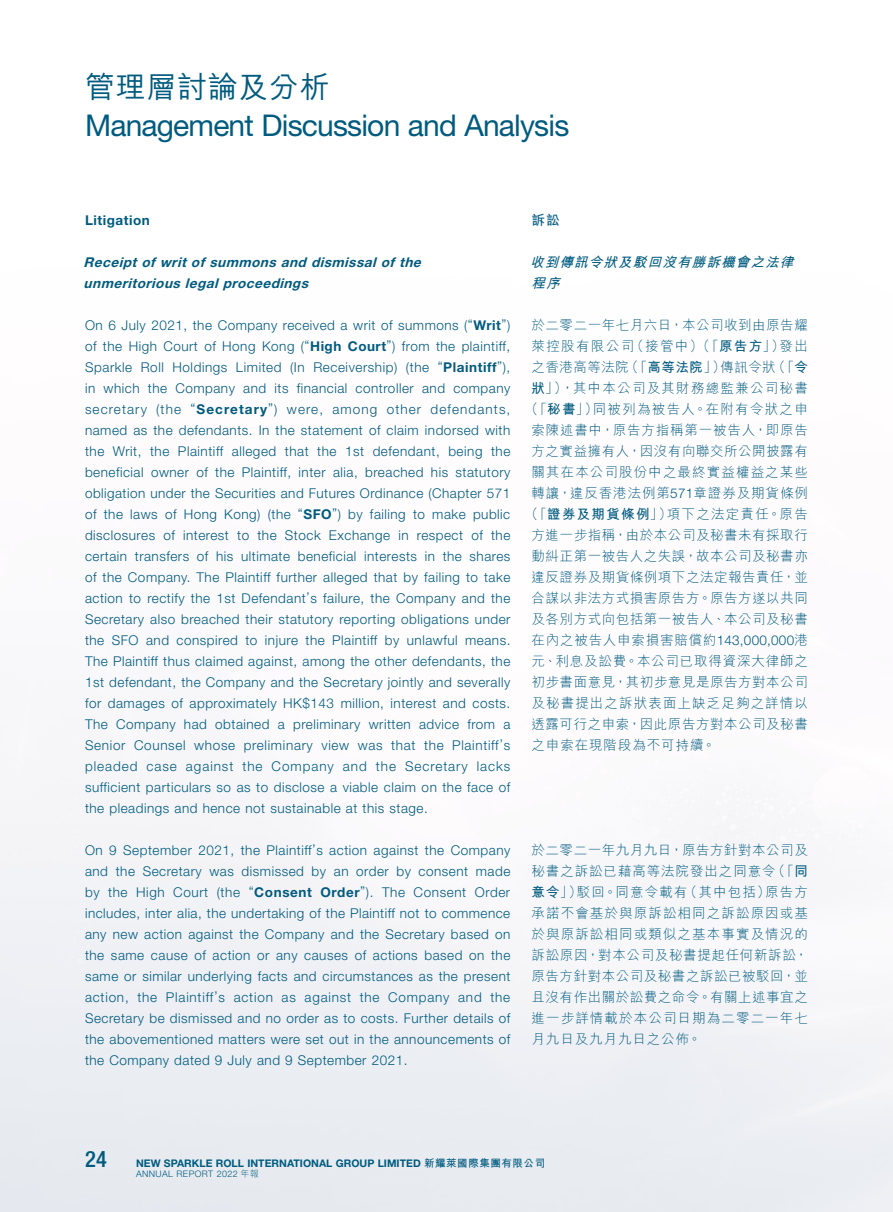
<style>
.page{position:relative;width:893px;height:1212px;background:#fff}
.page>*{position:absolute;margin:0;border:0;box-sizing:border-box;transform-origin:0 0}
.t1{font:30px "Helvetica Neue LT Std";letter-spacing:-.025em;color:#005b7f}
.t2{font:500 30px "M Hei HK";letter-spacing:.025em;color:#005b7f}
.t3{font:500 condensed 22.5px "Helvetica Neue LT Std";color:#005b7f}
.Body_Text{font:300 13.5px/21px "Helvetica Neue LT Std";letter-spacing:.04em;color:#005b7f;text-align:justify}
.C_Body_Text{font:300 13.5px/21px "M Hei HK";letter-spacing:.05em;color:#005b7f;text-align:justify}
.Heading_3{font:italic 700 13.5px/21px "Helvetica Neue LT Std";color:#005b7f}
.C_Body_Text-2{font:300 13.5px "M Hei HK";letter-spacing:.095em;color:#005b7f}
.C_Body_Text-3{font:300 13.5px "M Hei HK";letter-spacing:.08em;color:#005b7f}
.C_Body_Text-4{font:300 13.5px "M Hei HK";letter-spacing:.07em;color:#005b7f}
.C_Body_Text-5{font:300 13.5px "M Hei HK";letter-spacing:.1em;color:#005b7f}
.C_Heading_3{font:italic 700 13.5px/21px "M Hei HK";color:#005b7f}
.Heading_2{font:700 13.5px "Helvetica Neue LT Std";letter-spacing:.04em;color:#005b7f}
.C_Heading_2{font:700 13.5px "M Hei HK";color:#005b7f}
.t4{font:700 10.5px "Helvetica Neue LT Std";letter-spacing:.005em;color:#005b7f}
.t5{font:300 9px "Helvetica Neue LT Std";letter-spacing:.045em;color:#005b7f}
.s1{font-weight:700}
.s2{font-family:"Helvetica Neue LT Std"}
.s3{font-family:"M Hei HK"}
</style>
<div class="page">
<h1 class="t2" style="left:85px;top:66px;width:246px">管理層討論及分析</h1>
<h1 class="t1" style="left:85px;top:107px;width:486px">Management Discussion and Analysis</h1>
<p class="Heading_2" style="left:85px;top:211px;width:66px">Litigation</p>
<p class="Heading_3" style="left:84px;top:251px;width:343px">Receipt of writ of summons and dismissal of the unmeritorious legal proceedings</p>
<p class="Body_Text" style="left:85px;top:314px;width:427px">On 6 July 2021, the Company received a writ of summons (“<span class="s1">Writ</span>”) of the High Court of Hong Kong (“<span class="s1">High Court</span>”) from the plaintiff, Sparkle Roll Holdings Limited (In Receivership) (the “<span class="s1">Plaintiff</span>”), in which the Company and its financial controller and company secretary (the “<span class="s1">Secretary</span>”) were, among other defendants, named as the defendants. In the statement of claim indorsed with the Writ, the Plaintiff alleged that the 1st defendant, being the beneficial owner of the Plaintiff, inter alia, breached his statutory obligation under the Securities and Futures Ordinance (Chapter 571 of the laws of Hong Kong) (the “<span class="s1">SFO</span>”) by failing to make public disclosures of interest to the Stock Exchange in respect of the certain transfers of his ultimate beneficial interests in the shares of the Company. The Plaintiff further alleged that by failing to take action to rectify the 1st Defendant’s failure, the Company and the Secretary also breached their statutory reporting obligations under the SFO and conspired to injure the Plaintiff by unlawful means.<br>The Plaintiff thus claimed against, among the other defendants, the 1st defendant, the Company and the Secretary jointly and severally for damages of approximately HK$143 million, interest and costs.<br>The Company had obtained a preliminary written advice from a Senior Counsel whose preliminary view was that the Plaintiff’s pleaded case against the Company and the Secretary lacks sufficient particulars so as to disclose a viable claim on the face of the pleadings and hence not sustainable at this stage.</p>
<p class="Body_Text" style="left:85px;top:839px;width:427px">On 9 September 2021, the Plaintiff’s action against the Company and the Secretary was dismissed by an order by consent made by the High Court (the “<span class="s1">Consent Order</span>”). The Consent Order includes, inter alia, the undertaking of the Plaintiff not to commence any new action against the Company and the Secretary based on the same cause of action or any causes of actions based on the same or similar underlying facts and circumstances as the present action, the Plaintiff’s action as against the Company and the Secretary be dismissed and no order as to costs. Further details of the abovementioned matters were set out in the announcements of the Company dated 9 July and 9 September 2021.</p>
<p class="C_Heading_2" style="left:531px;top:210px;width:30px">訴訟</p>
<p class="C_Heading_3" style="left:530px;top:250px;width:269px">收到傳訊令狀及駁回沒有勝訴機會之法律程序</p>
<p class="C_Body_Text" style="left:531px;top:314px;width:278px">於二零二一年七月六日，本公司收到由原告耀</p>
<p class="C_Body_Text-5" style="left:531px;top:339px;width:278px">萊控股有限公司（接管中）（「<span class="s1">原告方</span>」）發出</p>
<p class="C_Body_Text" style="left:531px;top:356px;width:278px">之香港高等法院（「<span class="s1">高等法院</span>」）傳訊令狀（「<span class="s1">令</span></p>
<p class="C_Body_Text-2" style="left:531px;top:381px;width:278px"><span class="s1">狀</span>」），其中本公司及其財務總監兼公司秘書</p>
<p class="C_Body_Text-2" style="left:525px;top:402px;width:285px">（「<span class="s1">秘書</span>」）同被列為被告人。在附有令狀之申</p>
<p class="C_Body_Text" style="left:531px;top:419px;width:278px">索陳述書中，原告方指稱第一被告人，即原告</p>
<p class="C_Body_Text" style="left:531px;top:440px;width:278px">方之實益擁有人，因沒有向聯交所公開披露有</p>
<p class="C_Body_Text-3" style="left:531px;top:465px;width:278px">關其在本公司股份中之最終實益權益之某些</p>
<p class="C_Body_Text-4" style="left:531px;top:486px;width:278px">轉讓，違反香港法例第<span class="s2">571</span>章證券及期貨條例</p>
<p class="C_Body_Text-2" style="left:525px;top:507px;width:285px">（「<span class="s1">證券及期貨條例</span>」）項下之法定責任。原告</p>
<p class="C_Body_Text" style="left:531px;top:524px;width:278px">方進一步指稱，由於本公司及秘書未有採取行</p>
<p class="C_Body_Text" style="left:531px;top:545px;width:278px">動糾正第一被告人之失誤，故本公司及秘書亦</p>
<p class="C_Body_Text" style="left:531px;top:566px;width:278px">違反證券及期貨條例項下之法定報告責任，並</p>
<p class="C_Body_Text" style="left:531px;top:587px;width:278px">合謀以非法方式損害原告方。原告方遂以共同</p>
<p class="C_Body_Text" style="left:531px;top:608px;width:278px">及各別方式向包括第一被告人、本公司及秘書</p>
<p class="C_Body_Text" style="left:531px;top:629px;width:278px">在內之被告人申索損害賠償約<span class="s2">143,000,000</span>港</p>
<p class="C_Body_Text" style="left:531px;top:650px;width:278px">元、利息及訟費。本公司已取得資深大律師之</p>
<p class="C_Body_Text" style="left:531px;top:671px;width:278px">初步書面意見，其初步意見是原告方對本公司</p>
<p class="C_Body_Text-3" style="left:531px;top:696px;width:278px">及秘書提出之訴狀表面上缺乏足夠之詳情以</p>
<p class="C_Body_Text" style="left:531px;top:713px;width:278px">透露可行之申索，因此原告方對本公司及秘書</p>
<p class="C_Body_Text-4" style="left:531px;top:738px;width:186px">之申索在現階段為不可持續。</p>
<p class="C_Body_Text" style="left:531px;top:839px;width:278px">於二零二一年九月九日，原告方針對本公司及秘書之訴訟已藉高等法院發出之同意令（「<span class="s1">同意令</span>」）駁回。同意令載有（其中包括）原告方承諾不會基於與原訴訟相同之訴訟原因或基於與原訴訟相同或類似之基本事實及情況的訴訟原因，對本公司及秘書提起任何新訴訟，原告方針對本公司及秘書之訴訟已被駁回，並且沒有作出關於訟費之命令。有關上述事宜之進一步詳情載於本公司日期為二零二一年七月九日及九月九日之公佈。</p>
<h2 class="t3" style="left:85px;top:1145px;width:24px">24</h2>
<p class="t4" style="left:136px;top:1156px;width:411px">NEW SPARKLE ROLL INTERNATIONAL GROUP LIMITED <span class="s3">新耀萊國際集團有限公司</span></p>
<p class="t5" style="left:136px;top:1168px;width:124px">ANNUAL REPORT 2022 <span class="s3">年報</span></p>
</div>
